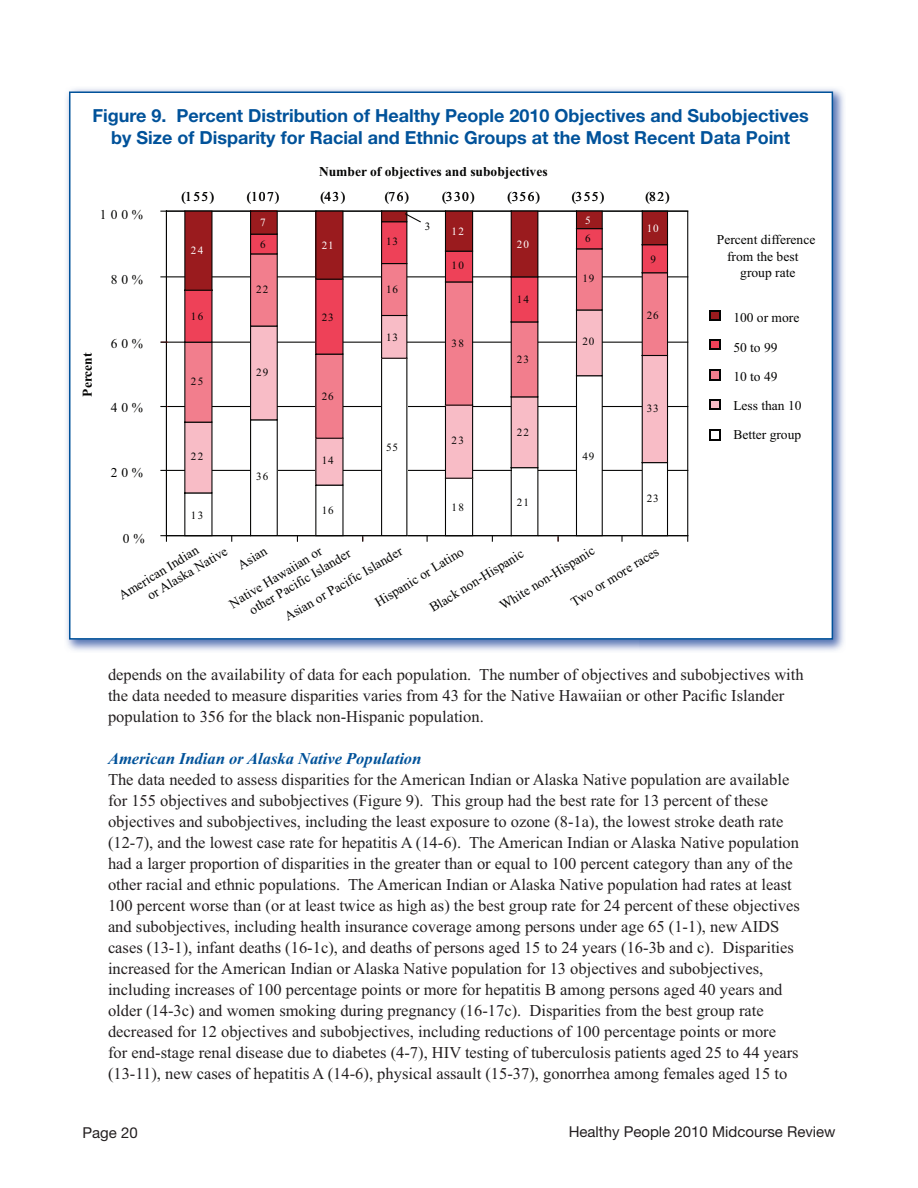
<style>
.page{position:relative;width:918px;height:1188px;background:#fff}
.page>*{position:absolute;margin:0;border:0;box-sizing:border-box;transform-origin:0 0}
.t1{font:700 18px/21.6px "Helvetica Neue LT Std";color:#01529a;text-align:center}
.t2{font:16.5px/21px "Times New Roman";color:#231f20}
.t3{font:italic 700 16.5px "Times New Roman";color:#01529a}
.t4{font:15px "Helvetica Neue LT Std";color:#231f20}
.t5{font:13.5px/29.2px "Times New Roman";color:#050504}
.t6{font:700 13.5px "Times New Roman";color:#050504}
.t7{font:11.1px "Times New Roman";letter-spacing:.12em;color:#050504}
.t8{font:11.1px "Times New Roman";letter-spacing:.12em;color:#fff}
</style>
<div class="page">
<img style="left:66px;top:88px;width:778px;height:563px">
<div style="left:70px;top:92px;width:762px;height:547px;background:#fff"></div>
<hr style="left:166px;top:470px;width:522px;height:1px;background:#050504">
<hr style="left:166px;top:406px;width:522px;height:1px;background:#050504">
<hr style="left:166px;top:342px;width:522px;height:1px;background:#050504">
<hr style="left:166px;top:276px;width:522px;height:1px;background:#050504">
<svg style="left:184px;top:210px;width:29px;height:327px;background:#ca727b"></svg>
<svg style="left:249px;top:210px;width:29px;height:327px"></svg>
<svg style="left:315px;top:210px;width:29px;height:327px;background:#cd6f79"></svg>
<svg style="left:444px;top:210px;width:30px;height:327px"></svg>
<svg style="left:510px;top:210px;width:29px;height:327px"></svg>
<svg style="left:575px;top:210px;width:28px;height:327px"></svg>
<svg style="left:641px;top:210px;width:28px;height:327px"></svg>
<hr style="left:166px;top:211px;width:1px;height:325px;background:#050504">
<hr style="left:166px;top:535px;width:522px;height:1px;background:#050504">
<svg style="left:161px;top:535px;width:6px;height:6px"></svg>
<svg style="left:709px;top:310px;width:12px;height:11px"></svg>
<svg style="left:709px;top:339px;width:12px;height:11px"></svg>
<svg style="left:709px;top:369px;width:12px;height:12px"></svg>
<svg style="left:709px;top:400px;width:12px;height:10px"></svg>
<svg style="left:709px;top:429px;width:12px;height:12px"></svg>
<svg style="left:381px;top:210px;width:47px;height:331px"></svg>
<p class="t1" style="left:92px;top:107px;width:718px">Figure 9. Percent Distribution of Healthy People 2010 Objectives and Subobjectives by Size of Disparity for Racial and Ethnic Groups at the Most Recent Data Point</p>
<p class="t6" style="left:83px;top:397px;width:46px;rotate:-90deg">Percent</p>
<p class="t5" style="left:100px;top:201px;width:45px">100%</p>
<p class="t5" style="left:111px;top:266px;width:34px">80%</p>
<p class="t5" style="left:111px;top:330px;width:34px">60%</p>
<p class="t5" style="left:111px;top:394px;width:34px">40%</p>
<p class="t5" style="left:111px;top:459px;width:34px">20%</p>
<p class="t5" style="left:123px;top:525px;width:23px">0 %</p>
<p class="t6" style="left:319px;top:167px;width:230px">Number of objectives and subobjectives</p>
<p class="t5" style="left:182px;top:183px;width:34px">(155)</p>
<p class="t5" style="left:247px;top:183px;width:34px">(107)</p>
<p class="t5" style="left:320px;top:183px;width:26px">(43)</p>
<p class="t5" style="left:385px;top:183px;width:26px">(76)</p>
<p class="t5" style="left:442px;top:183px;width:34px">(330)</p>
<p class="t5" style="left:508px;top:183px;width:34px">(356)</p>
<p class="t5" style="left:572px;top:183px;width:34px">(355)</p>
<p class="t5" style="left:645px;top:183px;width:26px">(82)</p>
<p class="t7" style="left:425px;top:223px;width:7px">3</p>
<p class="t8" style="left:585px;top:216px;width:7px">5</p>
<p class="t8" style="left:260px;top:219px;width:7px">7</p>
<p class="t8" style="left:647px;top:224px;width:14px">10</p>
<p class="t8" style="left:451px;top:227px;width:14px">12</p>
<p class="t7" style="left:585px;top:235px;width:7px">6</p>
<p class="t7" style="left:386px;top:237px;width:14px">13</p>
<p class="t7" style="left:260px;top:240px;width:7px">6</p>
<p class="t8" style="left:517px;top:240px;width:14px">20</p>
<p class="t8" style="left:322px;top:241px;width:14px">21</p>
<p class="t8" style="left:191px;top:247px;width:14px">24</p>
<p class="t7" style="left:651px;top:255px;width:7px">9</p>
<p class="t7" style="left:451px;top:261px;width:14px">10</p>
<p class="t7" style="left:582px;top:275px;width:14px">19</p>
<p class="t7" style="left:256px;top:285px;width:14px">22</p>
<p class="t7" style="left:386px;top:285px;width:14px">16</p>
<p class="t7" style="left:517px;top:295px;width:14px">14</p>
<p class="t7" style="left:191px;top:312px;width:14px">16</p>
<p class="t7" style="left:322px;top:313px;width:14px">23</p>
<p class="t7" style="left:647px;top:311px;width:14px">26</p>
<p class="t7" style="left:386px;top:334px;width:14px">13</p>
<p class="t7" style="left:451px;top:339px;width:14px">38</p>
<p class="t7" style="left:582px;top:338px;width:14px">20</p>
<p class="t7" style="left:517px;top:355px;width:14px">23</p>
<p class="t7" style="left:191px;top:378px;width:14px">25</p>
<p class="t7" style="left:256px;top:368px;width:14px">29</p>
<p class="t7" style="left:322px;top:392px;width:14px">26</p>
<p class="t7" style="left:647px;top:404px;width:14px">33</p>
<p class="t7" style="left:386px;top:443px;width:14px">55</p>
<p class="t7" style="left:451px;top:437px;width:14px">23</p>
<p class="t7" style="left:517px;top:428px;width:14px">22</p>
<p class="t7" style="left:191px;top:453px;width:14px">22</p>
<p class="t7" style="left:322px;top:456px;width:14px">14</p>
<p class="t7" style="left:582px;top:453px;width:14px">49</p>
<p class="t7" style="left:256px;top:472px;width:14px">36</p>
<p class="t7" style="left:191px;top:511px;width:14px">13</p>
<p class="t7" style="left:322px;top:506px;width:14px">16</p>
<p class="t7" style="left:451px;top:503px;width:14px">18</p>
<p class="t7" style="left:517px;top:498px;width:14px">21</p>
<p class="t7" style="left:647px;top:494px;width:14px">23</p>
<p class="t5" style="left:138px;top:578px;width:92px;line-height:15px;text-indent:-25px;rotate:-31deg">American Indian<br>or Alaska Native</p>
<p class="t5" style="left:494px;top:595px;width:111px;rotate:-32deg">White non-Hispanic</p>
<p class="t5" style="left:224px;top:593px;width:107px;rotate:-31deg">Native Hawaiian or</p>
<p class="t5" style="left:232px;top:555px;width:33px;rotate:-31deg">Asian</p>
<p class="t5" style="left:279px;top:606px;width:135px;rotate:-30deg">Asian or Pacific Islander</p>
<p class="t5" style="left:565px;top:592px;width:102px;rotate:-32deg">Two or more races</p>
<p class="t5" style="left:369px;top:592px;width:103px;rotate:-32deg">Hispanic or Latino</p>
<p class="t5" style="left:244px;top:600px;width:117px;rotate:-31deg">other Pacific Islander</p>
<p class="t5" style="left:424px;top:598px;width:109px;rotate:-32deg">Black non-Hispanic</p>
<p class="t5" style="left:717px;top:233px;width:100px;line-height:16.2px;text-align:center">Percent difference from the best</p>
<p class="t5" style="left:740px;top:259px;width:57px">group rate</p>
<p class="t5" style="left:733px;top:304px;width:70px">100 or more<br>50 to 99<br>10 to 49<br>Less than 10<br>Better group</p>
<p class="t2" style="left:108px;top:666px;width:697px">depends on the availability of data for each population. The number of objectives and subobjectives with the data needed to measure disparities varies from 43 for the Native Hawaiian or other Pacific Islander population to 356 for the black non-Hispanic population.</p>
<p class="t3" style="left:108px;top:753px;width:315px">American Indian or Alaska Native Population</p>
<p class="t2" style="left:108px;top:771px;width:693px">The data needed to assess disparities for the American Indian or Alaska Native population are available for 155 objectives and subobjectives (Figure 9). This group had the best rate for 13 percent of these objectives and subobjectives, including the least exposure to ozone (8-1a), the lowest stroke death rate (12-7), and the lowest case rate for hepatitis A (14-6). The American Indian or Alaska Native population had a larger proportion of disparities in the greater than or equal to 100 percent category than any of the other racial and ethnic populations. The American Indian or Alaska Native population had rates at least 100 percent worse than (or at least twice as high as) the best group rate for 24 percent of these objectives and subobjectives, including health insurance coverage among persons under age 65 (1-1), new AIDS cases (13-1), infant deaths (16-1c), and deaths of persons aged 15 to 24 years (16-3b and c). Disparities increased for the American Indian or Alaska Native population for 13 objectives and subobjectives, including increases of 100 percentage points or more for hepatitis B among persons aged 40 years and older (14-3c) and women smoking during pregnancy (16-17c). Disparities from the best group rate decreased for 12 objectives and subobjectives, including reductions of 100 percentage points or more<br>for end-stage renal disease due to diabetes (4-7), HIV testing of tuberculosis patients aged 25 to 44 years (13-11), new cases of hepatitis A (14-6), physical assault (15-37), gonorrhea among females aged 15 to</p>
<p class="t4" style="left:82px;top:1128px;width:57px">Page 20</p>
<p class="t4" style="left:569px;top:1126px;width:268px">Healthy People 2010 Midcourse Review</p>
</div>
